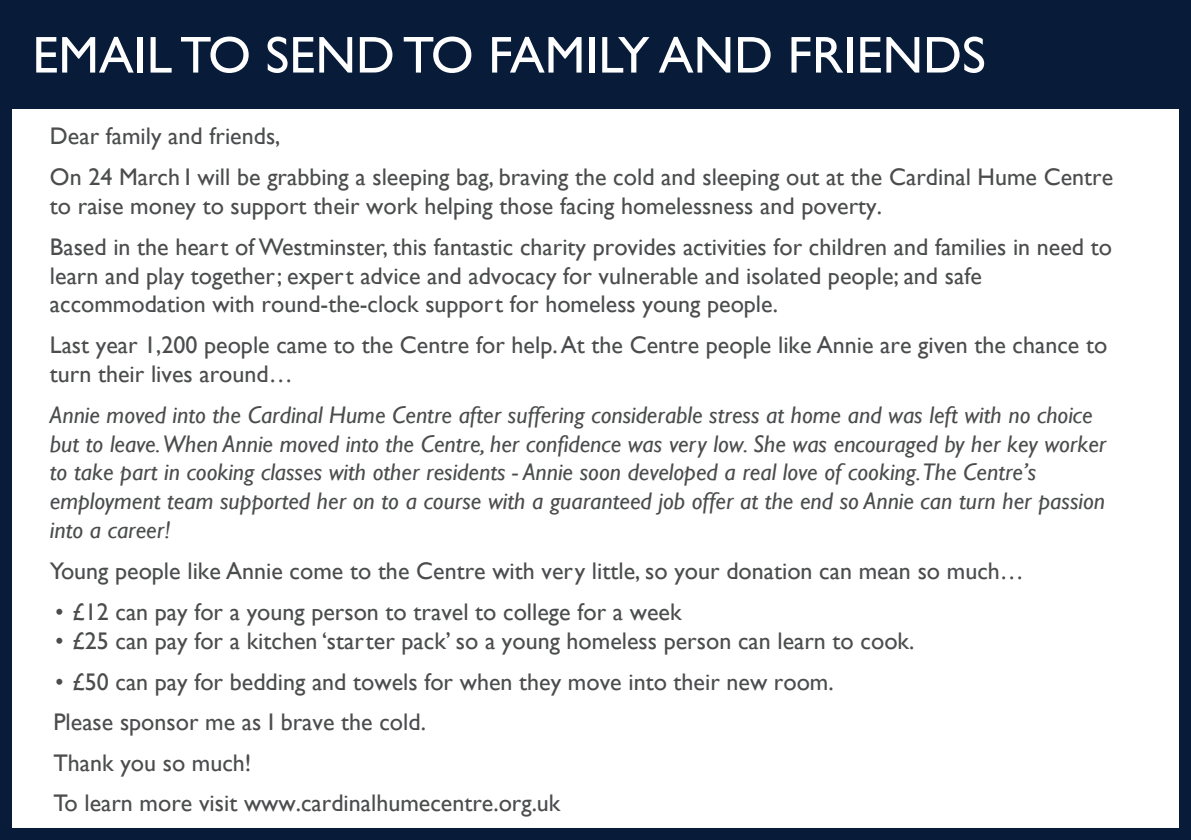
<style>
.page{position:relative;width:1191px;height:840px;background:#fff}
.page>*{position:absolute;margin:0;border:0;box-sizing:border-box;transform-origin:0 0}
.t1{font:52px "Gill Sans";color:#fff}
.t2{font:24px/40.4px "Gill Sans";color:#4b4c4d}
.t3{font:italic 24px/28.8px "Gill Sans";color:#4b4c4d}
.s1{font-weight:300}
</style>
<div class="page">
<div style="left:0;top:0;width:1191px;height:839px;border:12px solid #081c3a"></div>
<div style="left:0;top:11px;width:1185px;height:98px;background:#081c3a"></div>
<p class="t1" style="left:32px;top:25px;width:955px">EMAIL TO SEND TO FAMILY AND FRIENDS</p>
<p class="t2" style="left:50px;top:116px;width:1065px">Dear family and friends,<br>On 24 March I will be grabbing a sleeping bag, braving the cold and sleeping out at the Cardinal Hume Centre</p>
<p class="t2" style="left:50px;top:186px;width:1063px">to raise money to support their work helping those facing homelessness and poverty.<br>Based in the heart of Westminster, this fantastic charity provides activities for children and families in need to</p>
<p class="t2" style="left:50px;top:261px;width:933px;line-height:28.8px">learn and play together; expert advice and advocacy for vulnerable and isolated people; and safe accommodation with round-the-clock support for homeless young people.</p>
<p class="t2" style="left:50px;top:331px;width:1059px;line-height:28.8px">Last year 1,200 people came to the Centre for help. At the Centre people like Annie are given the chance to turn their lives around…</p>
<p class="t3" style="left:50px;top:400px;width:1058px">Annie moved into the Cardinal Hume Centre after suffering considerable stress at home and was left with no choice but to leave. When Annie moved into the Centre, her confidence was very low. She was encouraged by her key worker to take part in cooking classes with other residents - Annie soon developed a real love of cooking. The Centre’s employment team supported her on to a course with a guaranteed job offer at the end so Annie can turn her passion into a career!</p>
<p class="t2" style="left:50px;top:551px;width:975px">Young people like Annie come to the Centre with very little, so your donation can mean so much…</p>
<p class="t2" style="left:53px;top:592px;width:629px"><span class="s1">•</span> £12 can pay for a young person to travel to college for a week</p>
<p class="t2" style="left:53px;top:621px;width:862px"><span class="s1">•</span> £25 can pay for a kitchen ‘starter pack’ so a young homeless person can learn to cook.</p>
<p class="t2" style="left:53px;top:661px;width:782px"><span class="s1">•</span> £50 can pay for bedding and towels for when they move into their new room.<br>Please sponsor me as I brave the cold.<br>Thank you so much!<br>To learn more visit www.cardinalhumecentre.org.uk</p>
</div>
